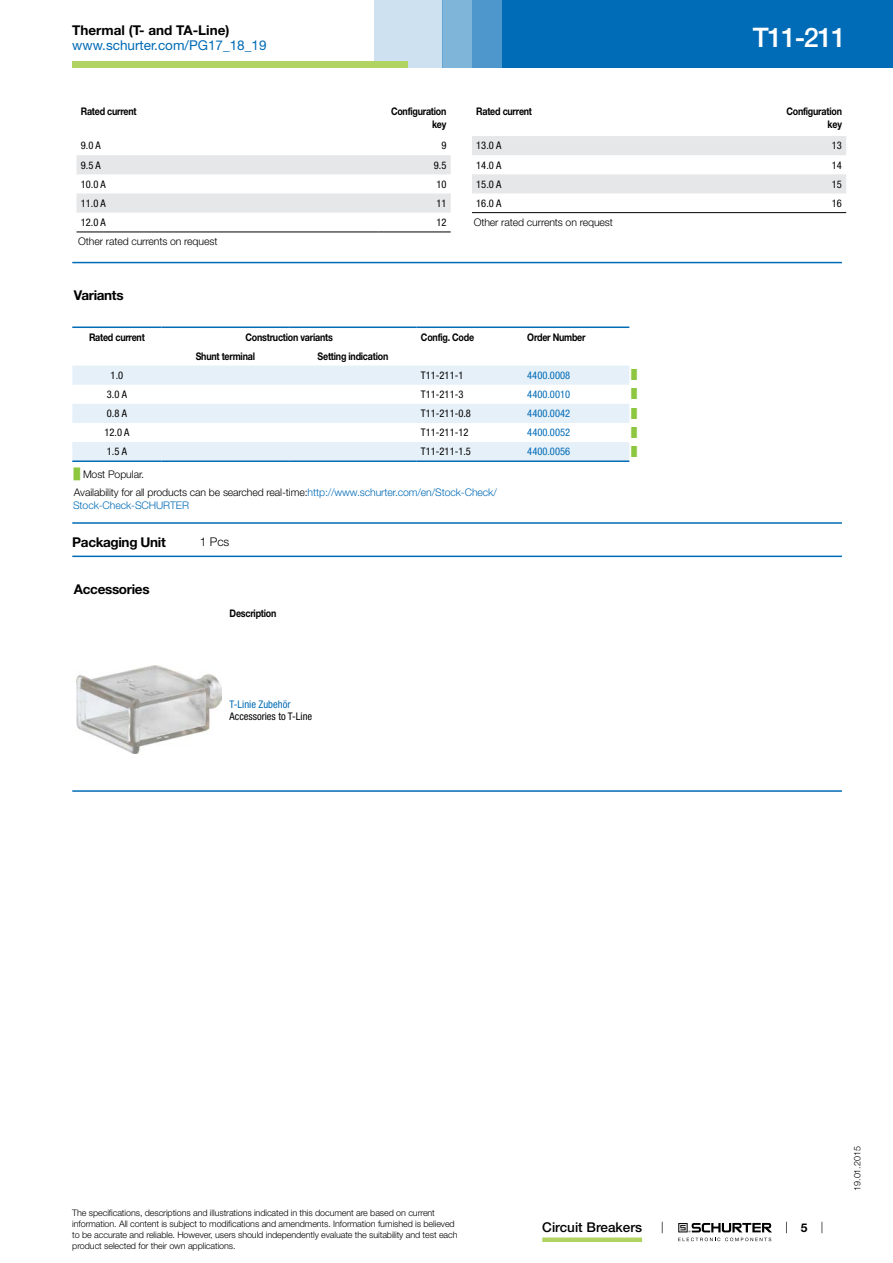
<style>
.page{position:relative;width:893px;height:1263px;background:#fff}
.page>*{position:absolute;margin:0;border:0;box-sizing:border-box;transform-origin:0 0}
.t1{font:500 27px "Helvetica Neue LT";letter-spacing:-.05em;color:#fff}
.t2{font:700 13.5px "Helvetica Neue LT";letter-spacing:-.025em;color:#000}
.t3{font:13.5px "Helvetica Neue LT";color:#006bb6}
.t4{font:700 13.5px "Helvetica Neue LT";color:#000}
.t5{font:500 13.5px "Helvetica Neue LT";color:#000}
.t6{font:300 12px "Helvetica Neue LT";color:#000}
.t7{font:700 12px "Helvetica Neue LT";color:#000}
.t8{font:300 10.5px/18.5px "Helvetica Neue LT";letter-spacing:-.01em;color:#000}
.t9{font:700 10.5px/12.6px "Helvetica Neue LT";letter-spacing:-.025em;color:#000;text-align:right;scale:.85 1}
.t10{font:condensed 10.5px "Helvetica Neue LT";color:#000}
.t11{font:condensed 10.5px "Helvetica Neue LT";color:#006bb6}
.t12{font:300 10.5px "Helvetica Neue LT";letter-spacing:-.01em;color:#006bb6}
.t13{font:300 9px/10.8px "Helvetica Neue LT";letter-spacing:-.01em;color:#000}
.t14{font:9px "Arial Unicode MS";color:#8dc63f}
.s1{font-family:"Arial Unicode MS";font-weight:400;color:#8dc63f}
.s2{color:#006bb6}
</style>
<div class="page">
<svg style="left:678px;top:1223px;width:94px;height:18px"></svg>
<div style="left:502px;top:0;width:391px;height:68px;background:#006bb6"></div>
<div style="left:442px;top:0;width:30px;height:68px;background:#80b5da"></div>
<div style="left:472px;top:0;width:30px;height:68px;background:#4d97cc"></div>
<div style="left:374px;top:0;width:68px;height:68px;background:#cde1f0"></div>
<div style="left:72px;top:62px;width:336px;height:6px;background:#b0d361"></div>
<div style="left:542px;top:1237px;width:100px;height:5px;background:#b0d361"></div>
<svg style="left:77px;top:231px;width:374px;height:1px"></svg>
<svg style="left:77px;top:155px;width:374px;height:58px"></svg>
<hr style="left:77px;top:232px;width:301px;height:1px;background:#000">
<hr style="left:378px;top:232px;width:73px;height:1px;background:#000">
<svg style="left:472px;top:193px;width:374px;height:21px"></svg>
<svg style="left:472px;top:136px;width:374px;height:57px"></svg>
<hr style="left:472px;top:212px;width:302px;height:1px;background:#000">
<hr style="left:774px;top:212px;width:72px;height:1px;background:#000">
<hr style="left:72px;top:262px;width:770px;height:1px;background:#006bb6">
<svg style="left:73px;top:365px;width:556px;height:1px"></svg>
<svg style="left:72px;top:366px;width:557px;height:94px;fill:#e6f0f8"></svg>
<hr style="left:72px;top:326px;width:90px;height:2px;background:#006bb6">
<hr style="left:162px;top:326px;width:127px;height:2px;background:#006bb6">
<hr style="left:289px;top:326px;width:128px;height:2px;background:#006bb6">
<hr style="left:417px;top:326px;width:106px;height:2px;background:#006bb6">
<hr style="left:523px;top:326px;width:106px;height:2px;background:#006bb6">
<hr style="left:72px;top:460px;width:90px;height:2px;background:#006bb6">
<hr style="left:162px;top:460px;width:127px;height:2px;background:#006bb6">
<hr style="left:289px;top:460px;width:128px;height:2px;background:#006bb6">
<hr style="left:417px;top:460px;width:106px;height:2px;background:#006bb6">
<hr style="left:523px;top:460px;width:106px;height:2px;background:#006bb6">
<hr style="left:72px;top:522px;width:770px;height:2px;background:#006bb6">
<hr style="left:72px;top:556px;width:770px;height:1px;background:#006bb6">
<img style="left:77px;top:666px;width:144px;height:88px">
<hr style="left:72px;top:790px;width:770px;height:2px;background:#006bb6">
<h2 class="t4" style="left:72px;top:22px;width:159px">Thermal (T- and TA-Line)</h2>
<h2 class="t3" style="left:72px;top:37px;width:196px">www.schurter.com/PG17_18_19</h2>
<p class="t9" style="left:81px;top:105px;width:67px">Rated current</p>
<p class="t9" style="left:391px;top:105px;width:67px">Configuration key</p>
<p class="t10" style="left:81px;top:140px;width:21px">9.0 A</p>
<p class="t10" style="left:441px;top:140px;width:7px">9</p>
<p class="t10" style="left:81px;top:159px;width:21px">9.5 A</p>
<p class="t10" style="left:434px;top:159px;width:14px">9.5</p>
<p class="t10" style="left:81px;top:178px;width:27px">10.0 A</p>
<p class="t10" style="left:436px;top:178px;width:12px">10</p>
<p class="t10" style="left:81px;top:197px;width:27px">11.0 A</p>
<p class="t10" style="left:436px;top:197px;width:12px">11</p>
<p class="t10" style="left:81px;top:216px;width:27px">12.0 A</p>
<p class="t10" style="left:436px;top:216px;width:12px">12</p>
<p class="t8" style="left:78px;top:232px;width:141px">Other rated currents on request</p>
<h1 class="t1" style="left:753px;top:21px;width:95px">T11-211</h1>
<p class="t9" style="left:476px;top:105px;width:67px">Rated current</p>
<p class="t9" style="left:786px;top:105px;width:67px">Configuration key</p>
<p class="t10" style="left:476px;top:140px;width:27px">13.0 A</p>
<p class="t10" style="left:832px;top:140px;width:12px">13</p>
<p class="t10" style="left:476px;top:159px;width:27px">14.0 A</p>
<p class="t10" style="left:832px;top:159px;width:12px">14</p>
<p class="t10" style="left:476px;top:178px;width:27px">15.0 A</p>
<p class="t10" style="left:832px;top:178px;width:12px">15</p>
<p class="t10" style="left:476px;top:197px;width:27px">16.0 A</p>
<p class="t10" style="left:832px;top:197px;width:12px">16</p>
<p class="t8" style="left:474px;top:213px;width:141px">Other rated currents on request</p>
<h2 class="t2" style="left:74px;top:287px;width:51px">Variants</h2>
<p class="t9" style="left:89px;top:330px;width:67px">Rated current</p>
<p class="t9" style="left:245px;top:330px;width:104px">Construction variants</p>
<p class="t9" style="left:421px;top:330px;width:64px">Config. Code</p>
<p class="t9" style="left:527px;top:330px;width:70px">Order Number</p>
<p class="t9" style="left:196px;top:349px;width:71px">Shunt terminal</p>
<p class="t9" style="left:318px;top:349px;width:85px">Setting indication</p>
<p class="t10" style="left:111px;top:369px;width:14px">1.0</p>
<p class="t10" style="left:421px;top:369px;width:44px">T11-211-1</p>
<p class="t11" style="left:527px;top:369px;width:44px">4400.0008</p>
<p class="t14" style="left:631px;top:369px;width:7px">█</p>
<p class="t10" style="left:107px;top:388px;width:21px">3.0 A</p>
<p class="t10" style="left:421px;top:388px;width:44px">T11-211-3</p>
<p class="t11" style="left:527px;top:388px;width:44px">4400.0010</p>
<p class="t14" style="left:631px;top:388px;width:7px">█</p>
<p class="t10" style="left:107px;top:407px;width:21px">0.8 A</p>
<p class="t10" style="left:421px;top:407px;width:52px">T11-211-0.8</p>
<p class="t11" style="left:527px;top:407px;width:44px">4400.0042</p>
<p class="t14" style="left:631px;top:407px;width:7px">█</p>
<p class="t10" style="left:104px;top:426px;width:27px">12.0 A</p>
<p class="t10" style="left:421px;top:426px;width:49px">T11-211-12</p>
<p class="t11" style="left:527px;top:426px;width:44px">4400.0052</p>
<p class="t14" style="left:631px;top:426px;width:7px">█</p>
<p class="t10" style="left:107px;top:446px;width:21px">1.5 A</p>
<p class="t10" style="left:421px;top:446px;width:52px">T11-211-1.5</p>
<p class="t11" style="left:527px;top:446px;width:44px">4400.0056</p>
<p class="t14" style="left:631px;top:445px;width:7px">█</p>
<p class="t8" style="left:74px;top:464px;width:424px"><span class="s1">█</span> Most Popular.<br>Availability for all products can be searched real-time:<span class="s2">http://www.schurter.com/en/Stock-Check/</span></p>
<p class="t12" style="left:73px;top:498px;width:117px">Stock-Check-SCHURTER</p>
<h2 class="t2" style="left:72px;top:534px;width:95px">Packaging Unit</h2>
<h3 class="t6" style="left:200px;top:534px;width:31px">1 Pcs</h3>
<h2 class="t2" style="left:74px;top:581px;width:77px">Accessories</h2>
<p class="t9" style="left:230px;top:607px;width:57px">Description</p>
<p class="t11" style="left:230px;top:698px;width:62px">T-Linie Zubehör</p>
<p class="t10" style="left:230px;top:710px;width:84px">Accessories to T-Line</p>
<p class="t13" style="left:72px;top:1207px;width:387px">The specifications, descriptions and illustrations indicated in this document are based on current information. All content is subject to modifications and amendments. Information furnished is believed to be accurate and reliable. However, users should independently evaluate the suitability and test each product selected for their own applications.</p>
<h2 class="t5" style="left:542px;top:1219px;width:101px">Circuit Breakers</h2>
<h3 class="t7" style="left:801px;top:1220px;width:8px">5</h3>
<p class="t13" style="left:852px;top:1191px;width:46px;rotate:-90deg">19.01.2015</p>
</div>
